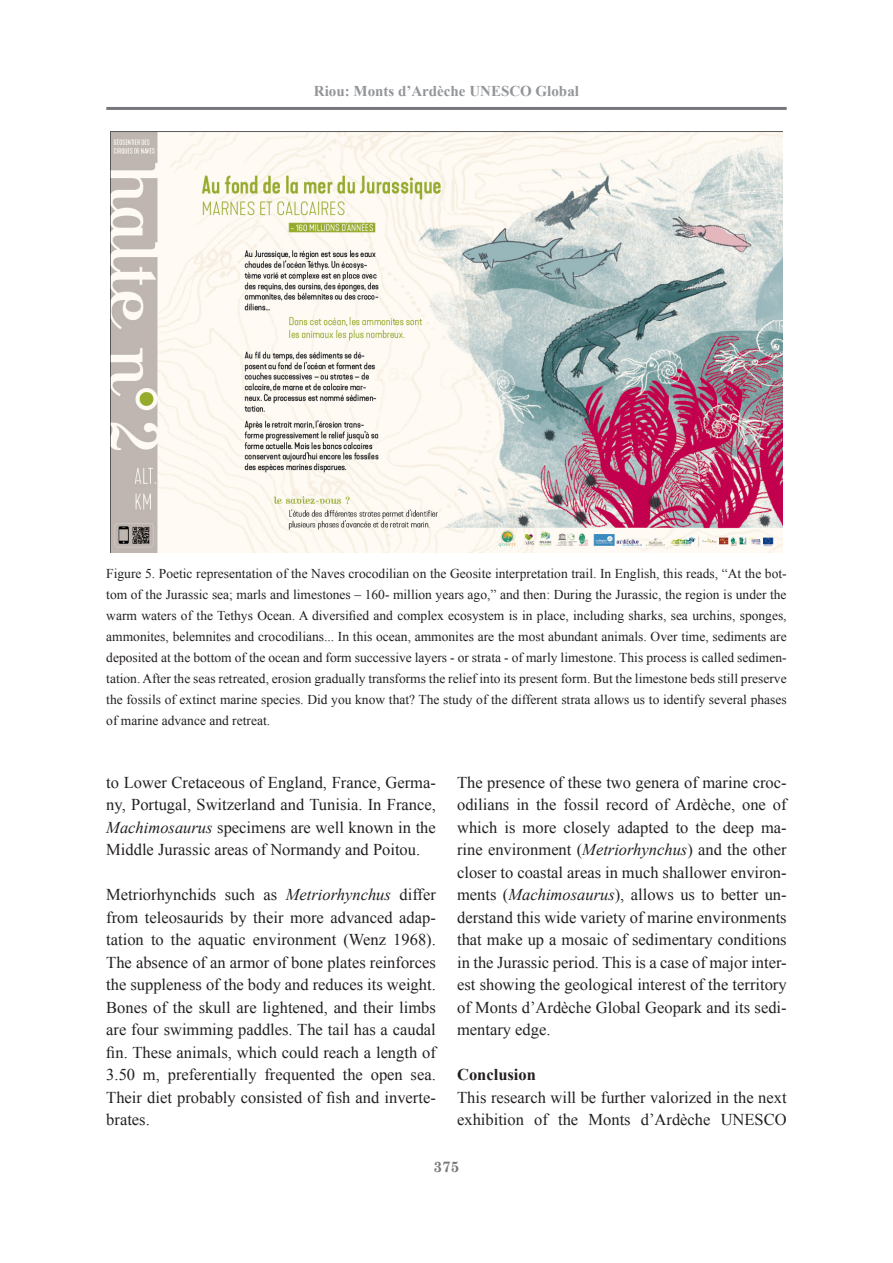
<style>
.page{position:relative;width:893px;height:1263px;background:#fff}
.page>*{position:absolute;margin:0;border:0;box-sizing:border-box;transform-origin:0 0}
.t1{font:16.5px/22.5px "Times New Roman";color:#231f20;text-align:justify}
.t2{font:700 16.5px "Times New Roman";color:#231f20}
.t3{font:700 15px "Times New Roman";color:#939598}
.t4{font:700 15px "Century Schoolbook";color:#76787b}
.t5{font:13.5px/21px "Times New Roman";color:#231f20;text-align:justify}
.s1{font-style:italic}
</style>
<div class="page">
<hr style="left:106px;top:107px;width:681px;height:3px;background:#76787b">
<img style="left:111px;top:132px;width:671px;height:420px">
<p class="t3" style="left:314px;top:80px;width:267px">Riou: Monts d’Ardèche UNESCO Global</p>
<p class="t5" style="left:106px;top:562px;width:682px">Figure 5. Poetic representation of the Naves crocodilian on the Geosite interpretation trail. In English, this reads, “At the bot&shy;tom of the Jurassic sea; marls and limestones – 160- million years ago,” and then: During the Jurassic, the region is under the warm waters of the Tethys Ocean. A diversified and complex ecosystem is in place, including sharks, sea urchins, sponges, ammonites, belemnites and crocodilians... In this ocean, ammonites are the most abundant animals. Over time, sediments are deposited at the bottom of the ocean and form successive layers - or strata - of marly limestone. This process is called sedimen&shy;tation. After the seas retreated, erosion gradually transforms the relief into its present form. But the limestone beds still preserve the fossils of extinct marine species. Did you know that? The study of the different strata allows us to identify several phases of marine advance and retreat.</p>
<p class="t1" style="left:106px;top:770px;width:331px">to Lower Cretaceous of England, France, Germa&shy;ny, Portugal, Switzerland and Tunisia. In France, <span class="s1">Machimosaurus</span> specimens are well known in the Middle Jurassic areas of Normandy and Poitou.</p>
<p class="t1" style="left:106px;top:883px;width:331px">Metriorhynchids such as <span class="s1">Metriorhynchus</span> differ from teleosaurids by their more advanced adap&shy;tation to the aquatic environment (Wenz 1968).<br>The absence of an armor of bone plates reinforces the suppleness of the body and reduces its weight.<br>Bones of the skull are lightened, and their limbs are four swimming paddles. The tail has a caudal fin. These animals, which could reach a length of 3.50 m, preferentially frequented the open sea.<br>Their diet probably consisted of fish and inverte&shy;brates.</p>
<p class="t1" style="left:457px;top:770px;width:331px">The presence of these two genera of marine croc&shy;odilians in the fossil record of Ardèche, one of which is more closely adapted to the deep ma&shy;rine environment (<span class="s1">Metriorhynchus</span>) and the other closer to coastal areas in much shallower environ&shy;ments (<span class="s1">Machimosaurus</span>), allows us to better un&shy;derstand this wide variety of marine environments that make up a mosaic of sedimentary conditions in the Jurassic period. This is a case of major inter&shy;est showing the geological interest of the territory of Monts d’Ardèche Global Geopark and its sedi&shy;mentary edge.</p>
<p class="t2" style="left:457px;top:1063px;width:80px">Conclusion</p>
<p class="t1" style="left:457px;top:1085px;width:331px">This research will be further valorized in the next exhibition of the Monts d’Ardèche UNESCO</p>
<p class="t4" style="left:434px;top:1157px;width:27px">375</p>
</div>
